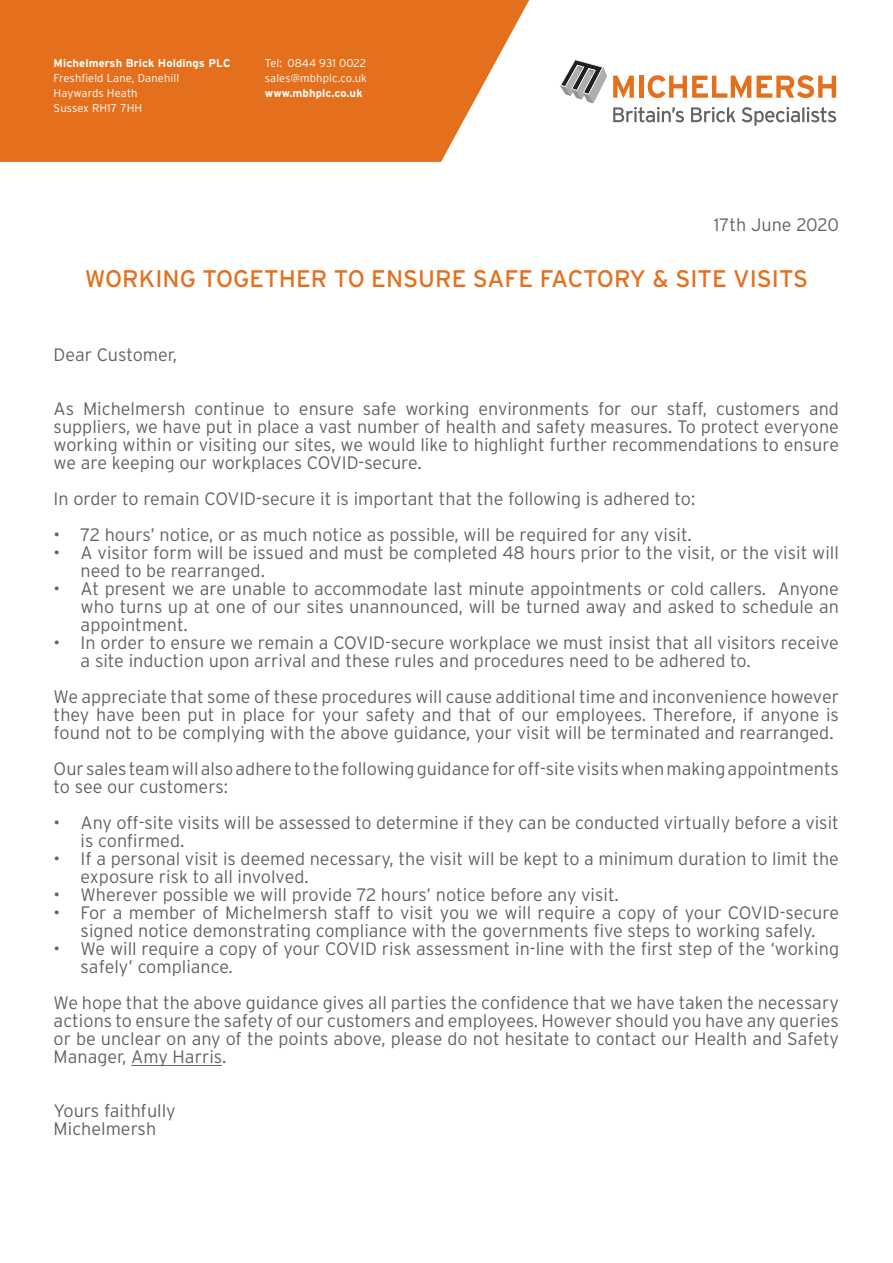
<style>
.page{position:relative;width:893px;height:1263px;background:#fff}
.page>*{position:absolute;margin:0;border:0;box-sizing:border-box;transform-origin:0 0}
.t1{font:24px "Interstate";color:#e4701e}
.t2{font:300 18px/18px "Interstate";color:#636366}
.t3{font:300 11.25px/15px "Interstate";letter-spacing:.01em;color:#fff}
.t4{font:700 11.25px "Interstate";letter-spacing:.01em;color:#fff}
</style>
<div class="page">
<svg style="left:0;top:0;width:530px;height:162px;background:#e67c31"></svg>
<svg style="left:613px;top:76px;width:21px;height:22px"></svg>
<hr style="left:639px;top:76px;width:4px;height:22px;background:#e4701e">
<svg style="left:648px;top:75px;width:188px;height:23px"></svg>
<svg style="left:560px;top:59px;width:47px;height:44px"></svg>
<svg style="left:613px;top:107px;width:71px;height:15px"></svg>
<svg style="left:691px;top:107px;width:45px;height:15px"></svg>
<svg style="left:742px;top:107px;width:94px;height:19px"></svg>
<hr style="left:131px;top:1065px;width:91px;height:1px;background:#636366">
<p class="t4" style="left:54px;top:56px;width:178px">Michelmersh Brick Holdings PLC</p>
<p class="t3" style="left:54px;top:70px;width:127px">Freshfield Lane, Danehill<br>Haywards Heath<br>Sussex RH17 7HH</p>
<p class="t3" style="left:265px;top:55px;width:104px">Tel: 0844 931 0022 sales@mbhplc.co.uk</p>
<p class="t4" style="left:265px;top:86px;width:99px">www.mbhplc.co.uk</p>
<p class="t2" style="left:714px;top:215px;width:127px">17th June 2020</p>
<p class="t1" style="left:85px;top:264px;width:725px">WORKING TOGETHER TO ENSURE SAFE FACTORY &amp; SITE VISITS</p>
<p class="t2" style="left:54px;top:345px;width:125px">Dear Customer,</p>
<p class="t2" style="left:54px;top:399px;width:787px;text-align:justify">As Michelmersh continue to ensure safe working environments for our staff, customers and suppliers, we have put in place a vast number of health and safety measures. To protect everyone working within or visiting our sites, we would like to highlight further recommendations to ensure we are keeping our workplaces COVID-secure.</p>
<p class="t2" style="left:54px;top:489px;width:643px">In order to remain COVID-secure it is important that the following is adhered to:</p>
<p class="t2" style="left:54px;top:525px;width:640px">• 72 hours’ notice, or as much notice as possible, will be required for any visit.</p>
<p class="t2" style="left:81px;top:543px;width:760px;text-indent:-27px">• A visitor form will be issued and must be completed 48 hours prior to the visit, or the visit will need to be rearranged.</p>
<p class="t2" style="left:81px;top:579px;width:760px;text-align:justify;text-indent:-27px">• At present we are unable to accommodate last minute appointments or cold callers. Anyone who turns up at one of our sites unannounced, will be turned away and asked to schedule an appointment.</p>
<p class="t2" style="left:81px;top:633px;width:760px;text-indent:-27px">• In order to ensure we remain a COVID-secure workplace we must insist that all visitors receive a site induction upon arrival and these rules and procedures need to be adhered to.</p>
<p class="t2" style="left:54px;top:687px;width:787px;text-align:justify">We appreciate that some of these procedures will cause additional time and inconvenience however they have been put in place for your safety and that of our employees. Therefore, if anyone is found not to be complying with the above guidance, your visit will be terminated and rearranged.</p>
<p class="t2" style="left:54px;top:759px;width:787px">Our sales team will also adhere to the following guidance for off-site visits when making appointments to see our customers:</p>
<p class="t2" style="left:81px;top:813px;width:760px;text-indent:-27px">• Any off-site visits will be assessed to determine if they can be conducted virtually before a visit is confirmed.</p>
<p class="t2" style="left:81px;top:849px;width:760px;text-indent:-27px">• If a personal visit is deemed necessary, the visit will be kept to a minimum duration to limit the exposure risk to all involved.</p>
<p class="t2" style="left:54px;top:885px;width:567px">• Wherever possible we will provide 72 hours’ notice before any visit.</p>
<p class="t2" style="left:54px;top:903px;width:787px;text-align:center">• For a member of Michelmersh staff to visit you we will require a copy of your COVID-secure signed notice demonstrating compliance with the governments five steps to working safely.</p>
<p class="t2" style="left:81px;top:939px;width:760px;text-indent:-27px">• We will require a copy of your COVID risk assessment in-line with the first step of the ‘working safely’ compliance.</p>
<p class="t2" style="left:54px;top:993px;width:787px;text-align:justify">We hope that the above guidance gives all parties the confidence that we have taken the necessary actions to ensure the safety of our customers and employees. However should you have any queries or be unclear on any of the points above, please do not hesitate to contact our Health and Safety Manager, Amy Harris.</p>
<p class="t2" style="left:54px;top:1101px;width:124px">Yours faithfully</p>
<p class="t2" style="left:54px;top:1119px;width:104px">Michelmersh</p>
</div>
